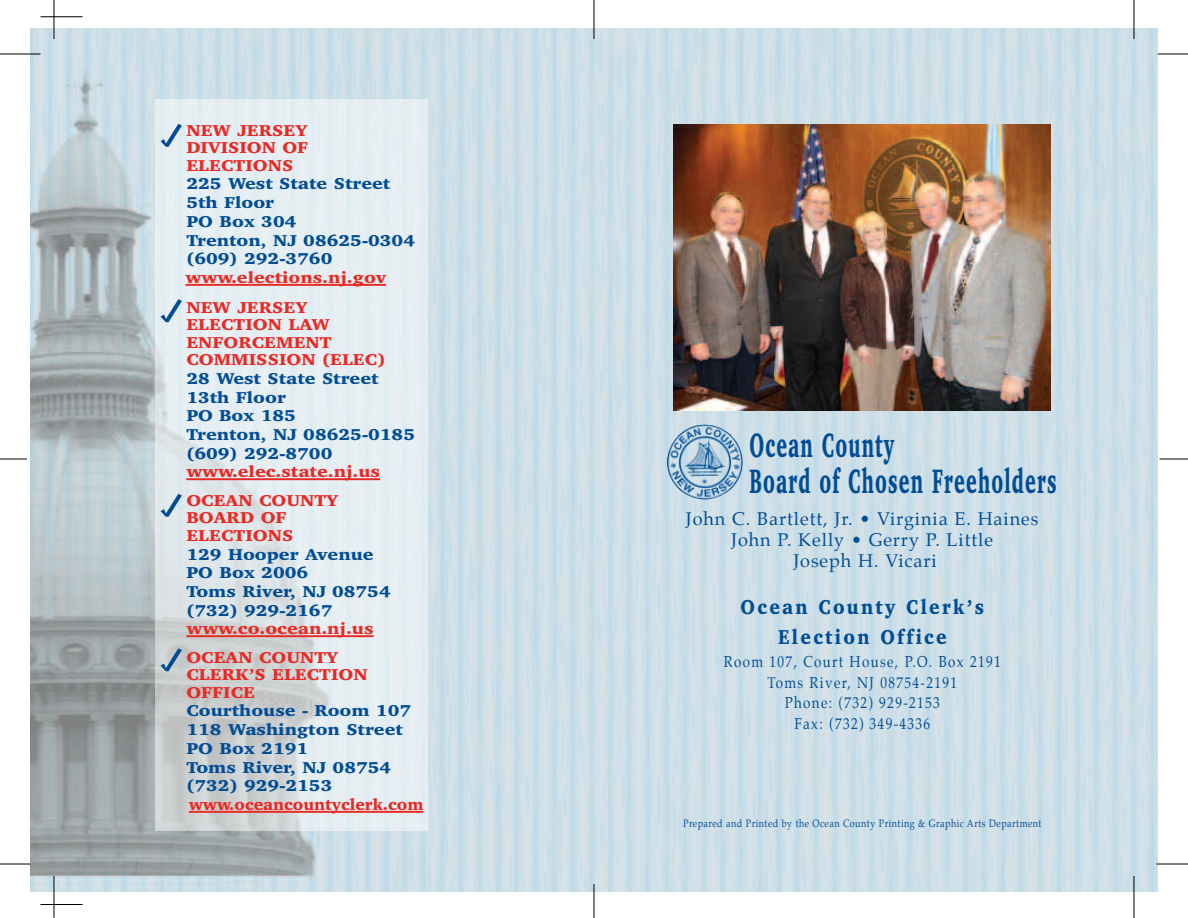
<style>
.page{position:relative;width:1188px;height:918px;background:#fff}
.page>*{position:absolute;margin:0;border:0;box-sizing:border-box;transform-origin:0 0}
.t1{font:900 34.8px/36.9px "Charter";letter-spacing:.065em;color:#014d95;scale:.52 1}
.t2{font:900 20.7px/30.3px "Charter";letter-spacing:.13em;color:#014d95;text-align:center;scale:.86 1}
.t3{font:18px/21px "Palatino";letter-spacing:.05em;color:#014d95;text-align:center}
.t4{font:900 16.2px/18.8px "Charter";color:#014d95;scale:1.13 1}
.t5{font:900 16.2px/17.4px "Charter";color:#ea2924;scale:1.13 1}
.t6{font:900 16.2px "Charter";color:#ea2924}
.t7{font:15.45px/20.5px "Palatino";letter-spacing:.1em;color:#014d95;text-align:center;scale:.86 1}
.t8{font:10.5px "Palatino";letter-spacing:.05em;color:#014d95;scale:.86 1}
</style>
<div class="page">
<img style="left:30px;top:28px;width:1128px;height:863px">
<hr style="left:54px;top:0;width:1px;height:39px;background:#000">
<hr style="left:594px;top:0;width:1px;height:39px;background:#000">
<hr style="left:594px;top:884px;width:1px;height:34px;background:#000">
<hr style="left:54px;top:876px;width:1px;height:42px;background:#000">
<hr style="left:1134px;top:0;width:1px;height:39px;background:#000">
<hr style="left:1134px;top:876px;width:1px;height:42px;background:#000">
<hr style="left:0;top:54px;width:40px;height:1px;background:#000">
<hr style="left:0;top:864px;width:30px;height:1px;background:#000">
<hr style="left:1156px;top:864px;width:32px;height:1px;background:#000">
<hr style="left:1158px;top:54px;width:30px;height:1px;background:#000">
<svg style="left:1159px;top:459px;width:29px;height:1px"></svg>
<svg style="left:0;top:459px;width:27px;height:1px"></svg>
<img style="left:667px;top:425px;width:76px;height:75px">
<img style="left:674px;top:125px;width:376px;height:286px">
<hr style="left:40px;top:16px;width:43px;height:1px;background:#000">
<hr style="left:40px;top:904px;width:43px;height:1px;background:#000">
<div style="left:155px;top:99px;width:273px;height:732px;background:#fff;opacity:.5"></div>
<hr style="left:186px;top:284px;width:200px;height:2px;background:#ea2924">
<hr style="left:186px;top:478px;width:194px;height:2px;background:#ea2924">
<hr style="left:186px;top:635px;width:188px;height:2px;background:#ea2924">
<hr style="left:189px;top:811px;width:234px;height:2px;background:#ea2924">
<svg style="left:160px;top:124px;width:22px;height:23px"></svg>
<svg style="left:160px;top:299px;width:22px;height:23px"></svg>
<svg style="left:160px;top:494px;width:22px;height:23px"></svg>
<svg style="left:160px;top:648px;width:22px;height:23px"></svg>
<p class="t5" style="left:186px;top:122px;width:109px;text-align:justify">NEW JERSEY DIVISION OF ELECTIONS</p>
<p class="t4" style="left:186px;top:175px;width:204px">225 West State Street<br>5th Floor<br>PO Box 304<br>Trenton, NJ 08625-0304 (609) 292-3760</p>
<p class="t5" style="left:186px;top:262px;width:179px;line-height:29.8px">www.elections.nj.gov<br>NEW JERSEY</p>
<p class="t5" style="left:186px;top:316px;width:178px">ELECTION LAW<br>ENFORCEMENT<br>COMMISSION (ELEC)</p>
<p class="t4" style="left:186px;top:369px;width:204px">28 West State Street<br>13th Floor<br>PO Box 185<br>Trenton, NJ 08625-0185 (609) 292-8700</p>
<p class="t5" style="left:186px;top:457px;width:173px;line-height:28.7px">www.elec.state.nj.us<br>OCEAN COUNTY</p>
<p class="t5" style="left:186px;top:509px;width:96px">BOARD OF<br>ELECTIONS</p>
<p class="t4" style="left:186px;top:545px;width:182px">129 Hooper Avenue<br>PO Box 2006<br>Toms River, NJ 08754 (732) 929-2167</p>
<p class="t5" style="left:186px;top:614px;width:167px;line-height:28.7px">www.co.ocean.nj.us<br>OCEAN COUNTY</p>
<p class="t5" style="left:186px;top:666px;width:162px">CLERK’S ELECTION<br>OFFICE</p>
<p class="t4" style="left:186px;top:702px;width:200px">Courthouse - Room 107<br>118 Washington Street<br>PO Box 2191<br>Toms River, NJ 08754 (732) 929-2153</p>
<p class="t6" style="left:189px;top:795px;width:236px">www.oceancountyclerk.com</p>
<h1 class="t1" style="left:749px;top:426px;width:592px">Ocean County<br>Board of Chosen Freeholders</h1>
<p class="t3" style="left:686px;top:509px;width:354px">John C. Bartlett, Jr. • Virginia E. Haines<br>John P. Kelly • Gerry P. Little<br>Joseph H. Vicari</p>
<p class="t2" style="left:741px;top:592px;width:285px">Ocean County Clerk’s<br>Election Office</p>
<p class="t7" style="left:724px;top:653px;width:324px">Room 107, Court House, P.O. Box 2191<br>Toms River, NJ 08754-2191<br>Phone: (732) 929-2153<br>Fax: (732) 349-4336</p>
<p class="t8" style="left:683px;top:818px;width:418px">Prepared and Printed by the Ocean County Printing &amp; Graphic Arts Department</p>
</div>
